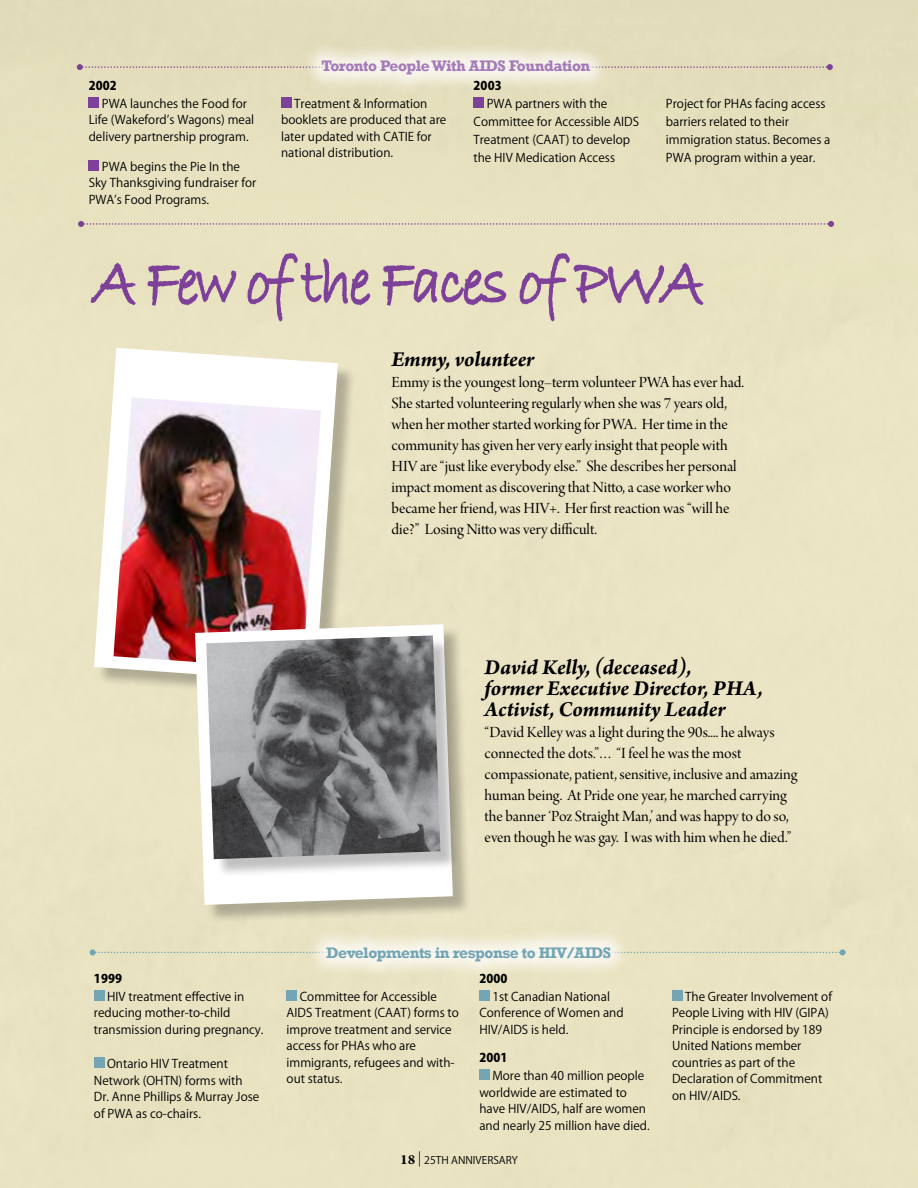
<style>
.page{position:relative;width:918px;height:1188px;background:#e9e2c2}
.page>*{position:absolute;margin:0;border:0;box-sizing:border-box;transform-origin:0 0}
.t1{font:69.45px "Bradley Hand ITCTT Bold";letter-spacing:-.05em;color:#7d4199;scale:.86 1}
.t2{font:italic 700 22.5px/21px "Arno Pro";letter-spacing:-.005em;color:#000}
.t3{font:16.5px/21px "Arno Pro Display";color:#000}
.t4{font:700 15.6px "Rockwell";letter-spacing:-.03em;color:#73a5b4}
.t5{font:700 15.6px "Rockwell";letter-spacing:-.03em;color:#a47ab8}
.t6{font:12px/16.5px "Koz Go Pr 6 N";color:#000}
.t7{font:800 12px "Koz Go Pro";letter-spacing:.01em;color:#000}
.t8{font:10.5px "Koz Go Pr 6 N";color:#000}
.s1{font-family:"Arno Pro";font-weight:700;font-size:15px}
.s2{font-family:"Arno Pro Light Display";font-size:15.15px}
</style>
<div class="page">
<svg style="left:90px;top:949px;width:756px;height:6px"></svg>
<div style="left:307px;top:927px;width:324px;height:54px;background:#fff;opacity:.75"></div>
<div style="left:97px;top:351px;width:259px;height:349px;background:#000;opacity:.25"></div>
<svg style="left:94px;top:348px;width:244px;height:334px;fill:#fff"></svg>
<img style="left:113px;top:397px;width:208px;height:272px">
<div style="left:198px;top:627px;width:273px;height:296px;background:#000;opacity:.25"></div>
<svg style="left:195px;top:624px;width:258px;height:281px;background:#eee7e1"></svg>
<div style="left:209px;top:638px;width:250px;height:239px;background:#000;opacity:.25"></div>
<img style="left:206px;top:635px;width:234px;height:224px">
<img style="left:377px;top:635px;width:56px;height:10px">
<svg style="left:77px;top:64px;width:756px;height:6px"></svg>
<div style="left:302px;top:41px;width:308px;height:54px;background:#fff;opacity:.75"></div>
<svg style="left:78px;top:221px;width:756px;height:6px"></svg>
<div style="left:94px;top:990px;width:10px;height:11px;background:#73a5b4"></div>
<div style="left:94px;top:1058px;width:10px;height:10px;background:#73a5b4"></div>
<div style="left:287px;top:990px;width:10px;height:11px;background:#73a5b4"></div>
<div style="left:479px;top:990px;width:11px;height:11px;background:#73a5b4"></div>
<div style="left:479px;top:1070px;width:11px;height:10px;background:#73a5b4"></div>
<div style="left:672px;top:990px;width:10px;height:11px;background:#73a5b4"></div>
<div style="left:89px;top:97px;width:10px;height:11px;background:#7d4199"></div>
<div style="left:89px;top:160px;width:10px;height:11px;background:#7d4199"></div>
<div style="left:281px;top:97px;width:10px;height:11px;background:#7d4199"></div>
<div style="left:474px;top:97px;width:10px;height:11px;background:#7d4199"></div>
<p class="t7" style="left:89px;top:78px;width:30px">2002</p>
<p class="t6" style="left:89px;top:95px;width:167px;text-align:center">PWA launches the Food for<br>Life (Wakeford’s Wagons) meal delivery partnership program.</p>
<p class="t6" style="left:89px;top:158px;width:169px;text-indent:13px">PWA begins the Pie In the<br>Sky Thanksgiving fundraiser for<br>PWA’s Food Programs.</p>
<h3 class="t5" style="left:321px;top:57px;width:270px">Toronto People With AIDS Foundation</h3>
<p class="t6" style="left:281px;top:95px;width:167px;text-indent:13px">Treatment &amp; Information booklets are produced that are later updated with CATIE for national distribution.</p>
<p class="t7" style="left:474px;top:78px;width:30px">2003</p>
<p class="t6" style="left:474px;top:95px;width:167px;line-height:18px;text-indent:13px">PWA partners with the<br>Committee for Accessible AIDS<br>Treatment (CAAT) to develop the HIV Medication Access</p>
<p class="t6" style="left:666px;top:95px;width:166px;line-height:18px">Project for PHAs facing access barriers related to their immigration status. Becomes a<br>PWA program within a year.</p>
<h1 class="t1" style="left:93px;top:229px;width:712px">A Few of the Faces of PWA</h1>
<h2 class="t2" style="left:392px;top:350px;width:144px">Emmy, volunteer</h2>
<p class="t3" style="left:392px;top:373px;width:354px">Emmy is the youngest long–term volunteer PWA has ever had.<br>She started volunteering regularly when she was 7 years old, when her mother started working for PWA. Her time in the community has given her very early insight that people with HIV are “just like everybody else.” She describes her personal impact moment as discovering that Nitto, a case worker who became her friend, was HIV+. Her first reaction was “will he die?” Losing Nitto was very difficult.</p>
<h2 class="t2" style="left:485px;top:657px;width:280px">David Kelly, (deceased),<br>former Executive Director, PHA,<br>Activist, Community Leader</h2>
<p class="t3" style="left:485px;top:722px;width:314px">“David Kelley was a light during the 90s.... he always connected the dots.”… “I feel he was the most compassionate, patient, sensitive, inclusive and amazing human being. At Pride one year, he marched carrying the banner ‘Poz Straight Man,’ and was happy to do so, even though he was gay. I was with him when he died.”</p>
<p class="t7" style="left:94px;top:970px;width:30px">1999</p>
<p class="t6" style="left:94px;top:988px;width:171px;text-indent:13px">HIV treatment effective in reducing mother-to-child transmission during pregnancy.</p>
<p class="t6" style="left:94px;top:1056px;width:167px;text-indent:13px">Ontario HIV Treatment<br>Network (OHTN) forms with<br>Dr. Anne Phillips &amp; Murray Jose of PWA as co-chairs.</p>
<h3 class="t4" style="left:326px;top:943px;width:287px">Developments in response to HIV/AIDS</h3>
<p class="t6" style="left:287px;top:988px;width:174px;text-indent:13px">Committee for Accessible<br>AIDS Treatment (CAAT) forms to improve treatment and service access for PHAs who are immigrants, refugees and with&shy;out status.</p>
<p class="t7" style="left:479px;top:970px;width:30px">2000</p>
<p class="t6" style="left:479px;top:988px;width:146px;text-indent:13px">1st Canadian National<br>Conference of Women and<br>HIV/AIDS is held.</p>
<p class="t7" style="left:479px;top:1050px;width:30px">2001</p>
<p class="t6" style="left:479px;top:1068px;width:172px;text-indent:13px">More than 40 million people worldwide are estimated to have HIV/AIDS, half are women and nearly 25 million have died.</p>
<p class="t8" style="left:400px;top:1154px;width:119px"><span class="s1">18</span> <span class="s2">|</span> 25TH ANNIVERSARY</p>
<p class="t6" style="left:672px;top:988px;width:162px;text-indent:13px">The Greater Involvement of<br>People Living with HIV (GIPA)<br>Principle is endorsed by 189<br>United Nations member countries as part of the<br>Declaration of Commitment on HIV/AIDS.</p>
</div>
